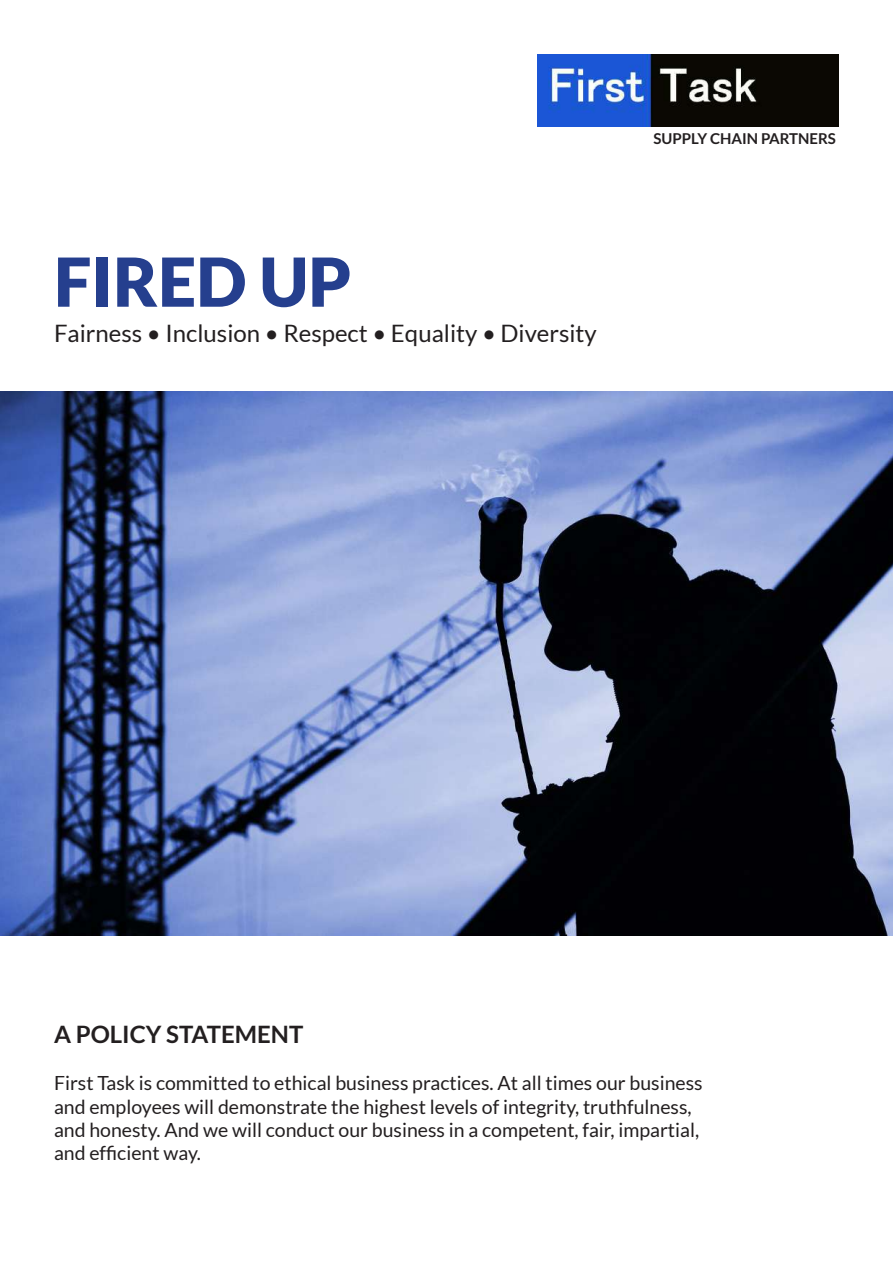
<style>
.page{position:relative;width:893px;height:1263px;background:#fff}
.page>*{position:absolute;margin:0;border:0;box-sizing:border-box;transform-origin:0 0}
.t1{font:900 67.5px "Lato";color:#253f8e}
.t2{font:24px "Lato";color:#231f20}
.t3{font:700 24px "Lato";color:#231f20}
.t4{font:19.5px/23.4px "Lato";color:#231f20}
.t5{font:700 15px "Lato";color:#231f20}
</style>
<div class="page">
<img style="left:537px;top:54px;width:302px;height:72px">
<img style="left:0;top:391px;width:893px;height:544px">
<h1 class="t1" style="left:54px;top:242px;width:299px">FIRED UP</h1>
<p class="t2" style="left:54px;top:320px;width:544px">Fairness • Inclusion • Respect • Equality • Diversity</p>
<p class="t5" style="left:653px;top:130px;width:184px">SUPPLY CHAIN PARTNERS</p>
<p class="t3" style="left:54px;top:1021px;width:251px">A POLICY STATEMENT</p>
<p class="t4" style="left:54px;top:1071px;width:650px">First Task is committed to ethical business practices. At all times our business and employees will demonstrate the highest levels of integrity, truthfulness, and honesty. And we will conduct our business in a competent, fair, impartial, and efficient way.</p>
</div>
